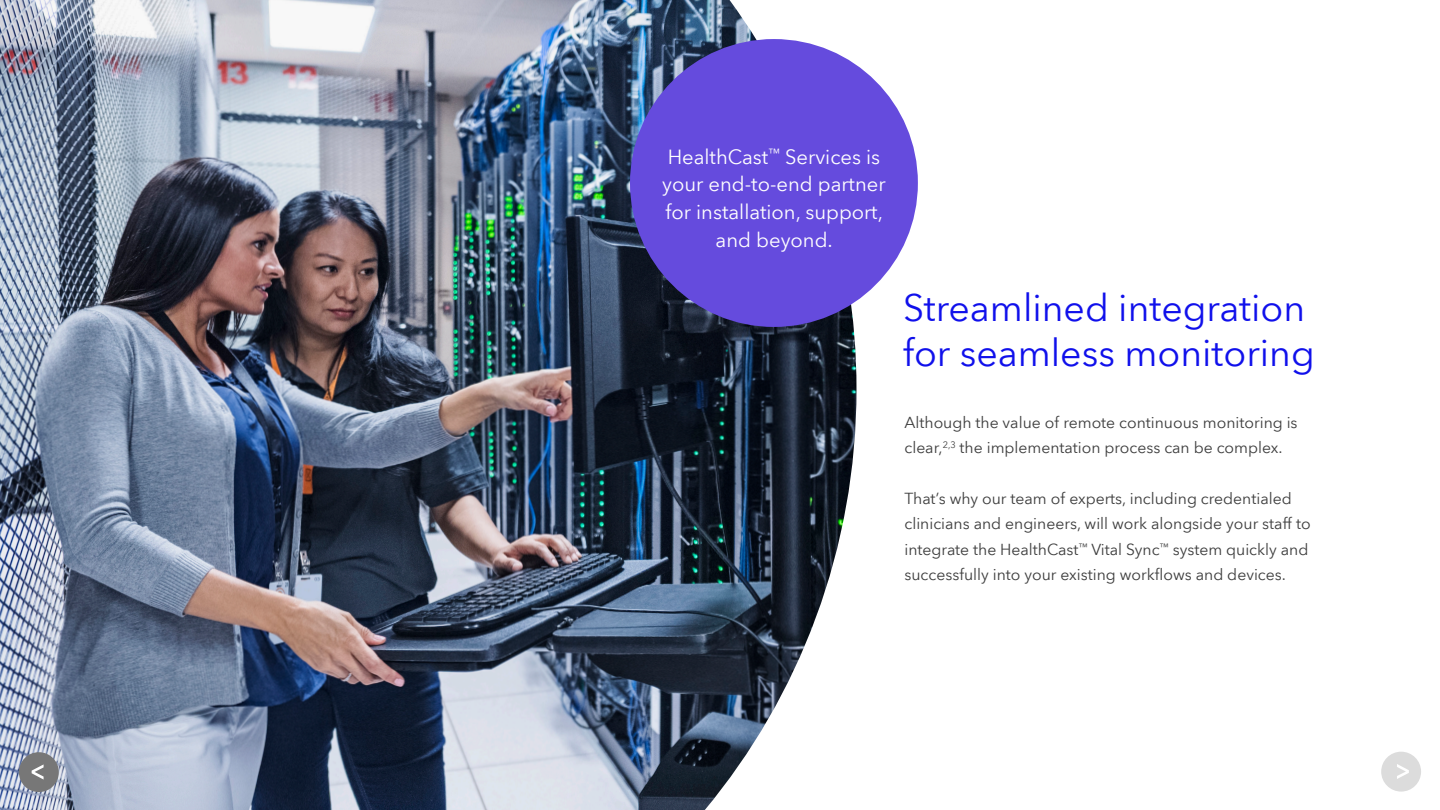
<style>
.page{position:relative;width:1440px;height:810px;background:#fff}
.page>*{position:absolute;margin:0;border:0;box-sizing:border-box;transform-origin:0 0}
.t1{font:37.5px/45px "Avenir Next World";color:#1010eb}
.t2{font:20.25px/27.8px "Avenir Next World";color:#fff;text-align:center}
.t3{font:15.75px/25.5px "Avenir Next World";color:#3c3c3c}
</style>
<div class="page">
<img style="left:0;top:0;width:856px;height:810px">
<div style="left:1381px;top:752px;width:40px;height:40px;background:#dcdcdc;border-radius:50%"></div>
<svg style="left:1397px;top:764px;width:12px;height:15px"></svg>
<div style="left:19px;top:752px;width:40px;height:40px;background:#777;border-radius:50%"></div>
<svg style="left:32px;top:764px;width:12px;height:16px"></svg>
<div style="left:630px;top:39px;width:288px;height:288px;background:#654bdd;border-radius:50%"></div>
<p class="t2" style="left:662px;top:143px;width:225px">HealthCast<sup>™</sup> Services is your end-to-end partner for installation, support, and beyond.</p>
<h1 class="t1" style="left:903px;top:286px;width:413px">Streamlined integration for seamless monitoring</h1>
<p class="t3" style="left:904px;top:409px;width:395px">Although the value of remote continuous monitoring is clear,<sup>2,3</sup> the implementation process can be complex.</p>
<p class="t3" style="left:904px;top:486px;width:408px">That’s why our team of experts, including credentialed clinicians and engineers, will work alongside your staff to integrate the HealthCast<sup>™</sup> Vital Sync<sup>™</sup> system quickly and successfully into your existing workflows and devices.</p>
</div>
